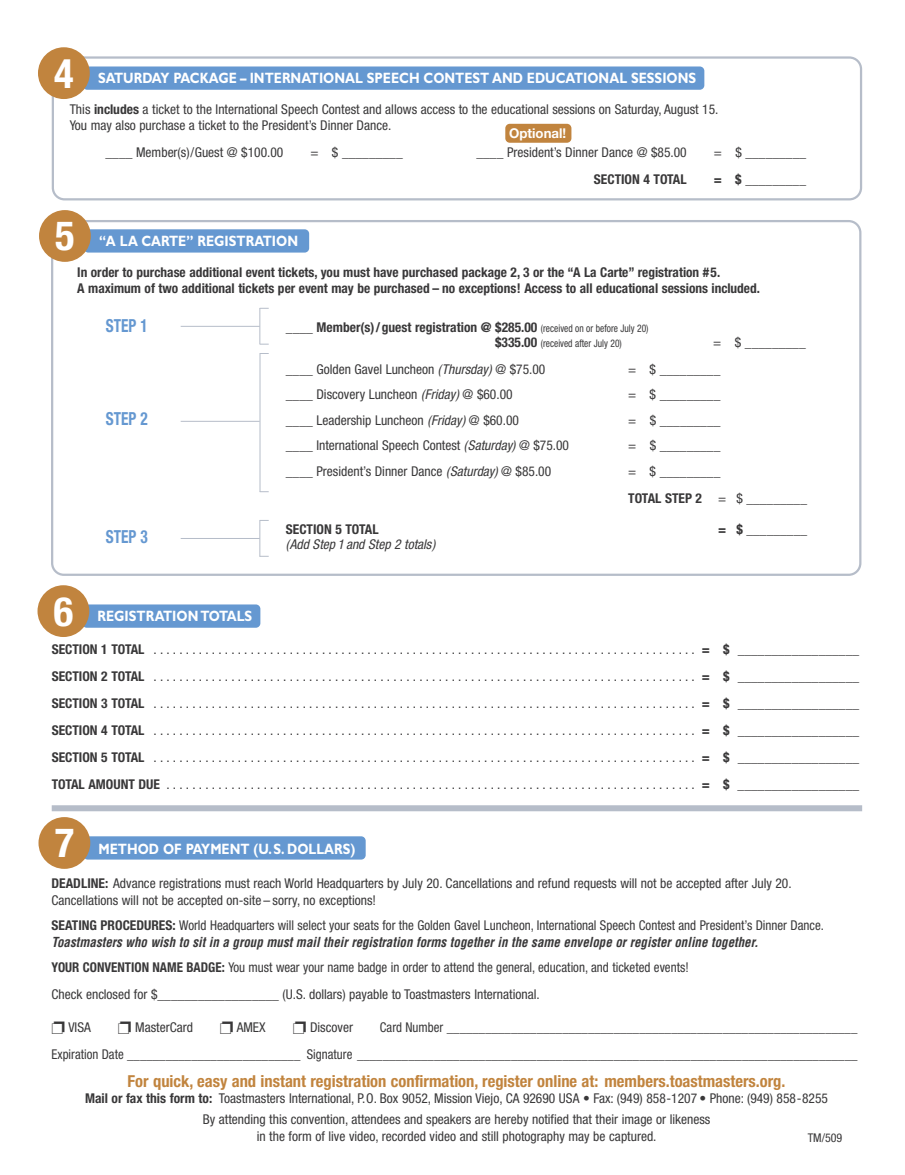
<style>
.page{position:relative;width:905px;height:1175px;background:#fff}
.page>*{position:absolute;margin:0;border:0;box-sizing:border-box;transform-origin:0 0}
.t1{font:700 condensed 40.5px "Helvetica Neue LT Std";color:#fff}
.t2{font:700 condensed 18px "Helvetica Neue LT Std";color:#6598d1;scale:.85 1}
.t3{font:700 condensed 16.5px "Helvetica Neue LT Std";color:#c1843e}
.t4{font:700 15px "Gill Sans";color:#fff;scale:.85 1}
.t5{font:700 15px "Gill Sans";color:#fff;scale:.81 1}
.t6{font:condensed 13.5px/27px "Helvetica Neue LT Std";color:#393839}
.t7{font:condensed 13.5px/16.5px "Helvetica Neue LT Std";color:#393839;scale:.96 1}
.t8{font:700 condensed 13.5px/16.5px "Helvetica Neue LT Std";color:#393839}
.t9{font:condensed 13.5px/27px "Helvetica Neue LT Std";color:#393839;text-align:right;scale:.95 1}
.t10{font:italic condensed 13.5px "Helvetica Neue LT Std";color:#393839}
.t11{font:700 13.5px "Helvetica Neue LT Std";color:#fff}
.t12{font:condensed 12px "Helvetica Neue LT Std";color:#393839}
.t13{font:condensed 10.5px "Helvetica Neue LT Std";color:#393839;scale:.9 1}
.s1{font-weight:700}
.s2{font-weight:400}
.s3{font-weight:400;font-size:10.5px}
.s4{font-weight:700;font-size:13.5px}
.s5{font-style:italic}
.s6{font-family:"Helvetica";font-weight:700;font-style:italic}
</style>
<div class="page">
<svg style="left:52px;top:56px;width:810px;height:144px"></svg>
<svg style="left:51px;top:220px;width:810px;height:356px"></svg>
<div style="left:52px;top:805px;width:810px;height:6px;background:#b6bdc9"></div>
<hr style="left:259px;top:308px;width:1px;height:36px;background:#b6bdc9">
<hr style="left:181px;top:326px;width:79px;height:1px;background:#b6bdc9">
<hr style="left:259px;top:353px;width:1px;height:139px;background:#b6bdc9">
<hr style="left:181px;top:421px;width:79px;height:1px;background:#b6bdc9">
<hr style="left:259px;top:520px;width:1px;height:37px;background:#b6bdc9">
<hr style="left:181px;top:538px;width:79px;height:1px;background:#b6bdc9">
<div style="left:83px;top:66px;width:621px;height:24px;background:#6598d1;border-radius:4px"></div>
<div style="left:84px;top:229px;width:225px;height:23px;background:#6598d1;border-radius:4px"></div>
<div style="left:505px;top:124px;width:66px;height:19px;background:#c1843e;border-radius:4px"></div>
<div style="left:82px;top:604px;width:178px;height:23px;background:#6598d1;border-radius:4px"></div>
<div style="left:83px;top:836px;width:282px;height:23px;background:#6598d1;border-radius:4px"></div>
<div style="left:38px;top:47px;width:52px;height:52px;background:#c1843e;border-radius:50%"></div>
<div style="left:39px;top:210px;width:52px;height:52px;background:#c1843e;border-radius:50%"></div>
<div style="left:38px;top:585px;width:51px;height:52px;background:#c1843e;border-radius:50%"></div>
<div style="left:38px;top:817px;width:52px;height:51px;background:#c1843e;border-radius:50%"></div>
<p class="t1" style="left:54px;top:59px;width:21px">4</p>
<p class="t4" style="left:98px;top:72px;width:705px">SATURDAY PACKAGE – INTERNATIONAL SPEECH CONTEST AND EDUCATIONAL SESSIONS</p>
<p class="t6" style="left:70px;top:102px;width:650px;line-height:16.5px">This <span class="s1">includes</span> a ticket to the International Speech Contest and allows access to the educa tional sessions on Saturday, August 15.<br>You may also purchase a ticket to the President’s Dinner Dance.</p>
<p class="t6" style="left:106px;top:140px;width:179px">____ Member(s)/Guest @ $100.00</p>
<p class="t6" style="left:310px;top:140px;width:94px">= $ _________</p>
<p class="t6" style="left:476px;top:140px;width:212px">____ President’s Dinner Dance @ $85.00</p>
<p class="t6" style="left:713px;top:140px;width:94px">= $ _________</p>
<p class="t8" style="left:594px;top:173px;width:94px">SECTION 4 TOTAL</p>
<p class="t6" style="left:713px;top:167px;width:94px"><span class="s1">= $</span> _________</p>
<p class="t11" style="left:509px;top:128px;width:59px">Optional!</p>
<p class="t1" style="left:55px;top:221px;width:21px">5</p>
<p class="t5" style="left:99px;top:235px;width:247px">“A LA CARTE” REGISTRATION</p>
<p class="t8" style="left:77px;top:265px;width:684px">In order to purchase additional event tickets, you must have purchased package 2, 3 or the “A La Carte” registration #5.<br>A maximum of two additional tickets per event may be purchased – no exceptions! Access to all educational sessions included.</p>
<p class="t1" style="left:54px;top:596px;width:21px">6</p>
<p class="t2" style="left:106px;top:319px;width:51px">STEP 1</p>
<p class="t8" style="left:286px;top:320px;width:364px"><span class="s2">____</span> Member(s)/guest registration @ $285.00 <span class="s3">(received on or before July 20)</span></p>
<p class="t13" style="left:495px;top:339px;width:142px"><span class="s4">$335.00</span> (received after July 20)</p>
<p class="t6" style="left:713px;top:330px;width:94px">= $ _________</p>
<p class="t6" style="left:286px;top:357px;width:261px">____ Golden Gavel Luncheon <span class="s5">(Thursday)</span> @ $75.00</p>
<p class="t6" style="left:628px;top:357px;width:94px">= $ _________</p>
<p class="t6" style="left:286px;top:382px;width:228px">____ Discovery Luncheon <span class="s5">(Friday)</span> @ $60.00</p>
<p class="t6" style="left:628px;top:382px;width:94px">= $ _________</p>
<p class="t2" style="left:106px;top:412px;width:51px">STEP 2</p>
<p class="t6" style="left:286px;top:408px;width:234px">____ Leadership Luncheon <span class="s5">(Friday)</span> @ $60.00</p>
<p class="t6" style="left:628px;top:408px;width:94px">= $ _________</p>
<p class="t6" style="left:286px;top:433px;width:285px">____ International Speech Contest <span class="s5">(Saturday)</span> @ $75.00</p>
<p class="t6" style="left:628px;top:433px;width:94px">= $ _________</p>
<p class="t6" style="left:286px;top:459px;width:267px">____ President’s Dinner Dance <span class="s5">(Saturday)</span> @ $85.00</p>
<p class="t6" style="left:628px;top:459px;width:181px">= $ _________<br><span class="s1">TOTAL STEP 2</span> = $ _________</p>
<p class="t2" style="left:106px;top:530px;width:51px">STEP 3</p>
<p class="t8" style="left:286px;top:522px;width:94px">SECTION 5 TOTAL</p>
<p class="t6" style="left:718px;top:517px;width:91px"><span class="s1">= $</span> _________</p>
<p class="t10" style="left:286px;top:540px;width:151px">(Add Step 1 and Step 2 totals)</p>
<p class="t4" style="left:97px;top:610px;width:184px">REGISTRATION TOTALS</p>
<p class="t6" style="left:52px;top:637px;width:809px;text-align:justify"><span class="s1">SECTION 1 TOTAL</span> . . . . . . . . . . . . . . . . . . . . . . . . . . . . . . . . . . . . . . . . . . . . . . . . . . . . . . . . . . . . . . . . . . . . . . . . . . . . . . . . . . . . <span class="s1">= $</span> __________________ <span class="s1">SECTION 2 TOTAL</span> . . . . . . . . . . . . . . . . . . . . . . . . . . . . . . . . . . . . . . . . . . . . . . . . . . . . . . . . . . . . . . . . . . . . . . . . . . . . . . . . . . . . <span class="s1">= $</span> __________________ <span class="s1">SECTION 3 TOTAL</span> . . . . . . . . . . . . . . . . . . . . . . . . . . . . . . . . . . . . . . . . . . . . . . . . . . . . . . . . . . . . . . . . . . . . . . . . . . . . . . . . . . . . <span class="s1">= $</span> __________________ <span class="s1">SECTION 4 TOTAL</span> . . . . . . . . . . . . . . . . . . . . . . . . . . . . . . . . . . . . . . . . . . . . . . . . . . . . . . . . . . . . . . . . . . . . . . . . . . . . . . . . . . . . <span class="s1">= $</span> __________________ <span class="s1">SECTION 5 TOTAL</span> . . . . . . . . . . . . . . . . . . . . . . . . . . . . . . . . . . . . . . . . . . . . . . . . . . . . . . . . . . . . . . . . . . . . . . . . . . . . . . . . . . . . <span class="s1">= $</span> __________________ <span class="s1">TOTAL AMOUNT DUE</span> . . . . . . . . . . . . . . . . . . . . . . . . . . . . . . . . . . . . . . . . . . . . . . . . . . . . . . . . . . . . . . . . . . . . . . . . . . . . . . . . . . <span class="s1">= $</span> __________________</p>
<p class="t1" style="left:55px;top:828px;width:21px">7</p>
<p class="t4" style="left:98px;top:842px;width:304px">METHOD OF PAYMENT (U.S. DOLLARS)</p>
<p class="t6" style="left:52px;top:876px;width:741px;line-height:16.5px"><span class="s1">DEADLINE:</span> Advance registrations must reach World Headquarters by July 20. Cancellations and refund requests will not be accepted after July 20.<br>Cancellations will not be accepted on-site – sorry, no exceptions!</p>
<p class="t7" style="left:52px;top:918px;width:806px"><span class="s1">SEATING PROCEDURES:</span> World Headquarters will select your seats for the Golden Gavel Luncheon, International Speech Contest and President’s Dinner Dance.<br><span class="s6">Toastmasters who wish to sit in a group must mail their registration forms together in the same envelope or register online together.</span></p>
<p class="t7" style="left:52px;top:955px;width:665px;line-height:27px"><span class="s1">YOUR CONVENTION NAME BADGE:</span> You must wear your name badge in order to attend the general, education, and ticketed events!<br>Check enclosed for $__________________ (U.S. dollars) payable to Toastmasters International.</p>
<p class="t6" style="left:52px;top:1015px;width:41px">❐ VISA</p>
<p class="t6" style="left:118px;top:1015px;width:77px">❐ MasterCard</p>
<p class="t6" style="left:220px;top:1015px;width:47px">❐ AMEX</p>
<p class="t6" style="left:293px;top:1015px;width:62px">❐ Discover</p>
<p class="t9" style="left:52px;top:1015px;width:849px">Card Number ________________________________________________________________<br>Expiration Date ___________________________ Signature ______________________________________________________________________________</p>
<p class="t3" style="left:128px;top:1074px;width:659px">For quick, easy and instant registration confirmation, register online at: members.toastmasters.org.</p>
<p class="t6" style="left:85px;top:1088px;width:744px;line-height:21px;text-align:center"><span class="s1">Mail or fax this form to:</span> Toastmasters International, P.O. Box 9052, Mission Viejo, CA 92690 USA • Fax: (949) 858-1207 • Phone: (949) 858-8255<br>By attending this convention, attendees and speakers are hereby notified that their image or likeness</p>
<p class="t6" style="left:257px;top:1123px;width:401px">in the form of live video, recorded video and still photography may be captured.</p>
<p class="t12" style="left:807px;top:1133px;width:36px">TM/509</p>
</div>
